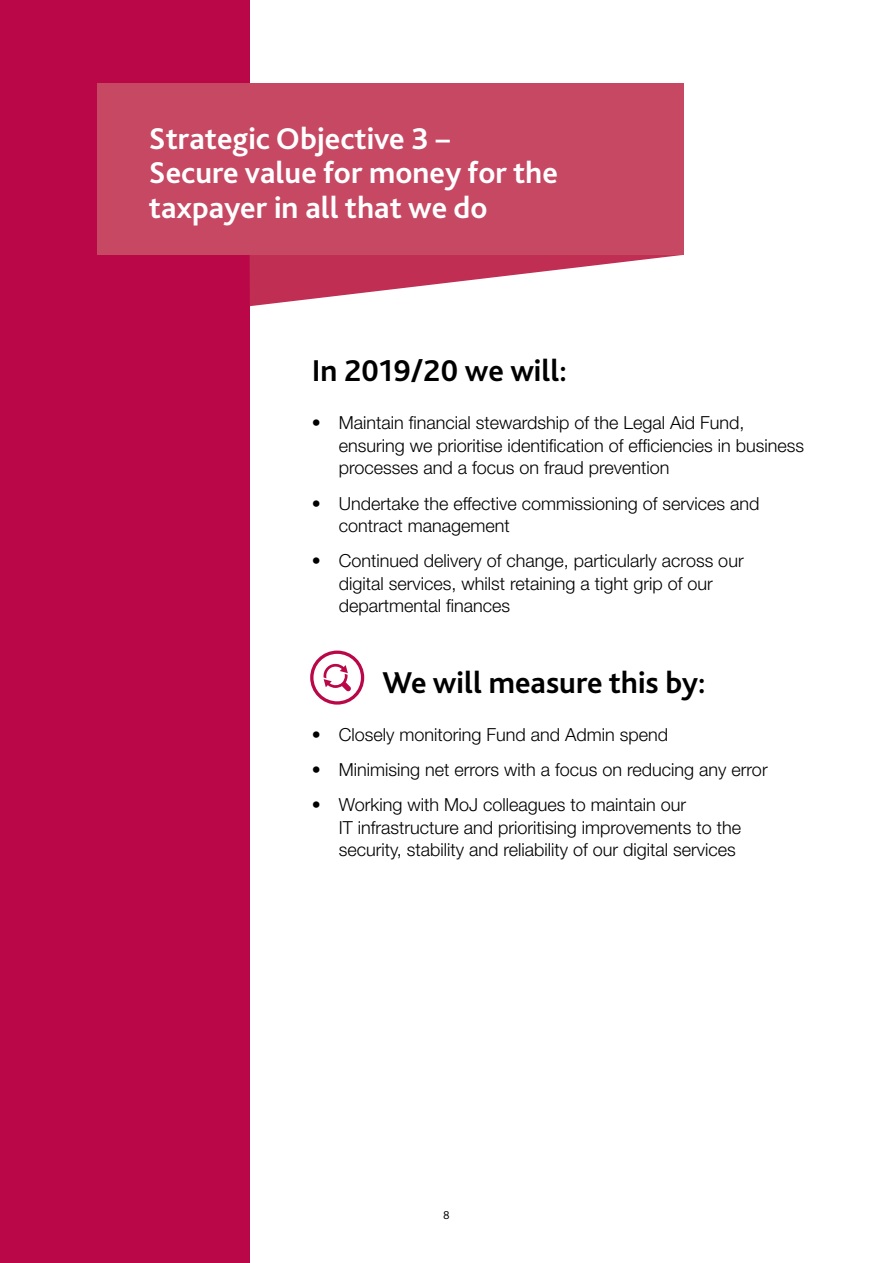
<style>
.page{position:relative;width:893px;height:1263px;background:#fff}
.page>*{position:absolute;margin:0;border:0;box-sizing:border-box;transform-origin:0 0}
.Section_Heading_2{font:700 31.5px/34.5px "Bliss 2";color:#fff}
.Section_Heading_2-2{font:700 31.5px "Bliss 2";color:#000}
.t1{font:300 18px/22.5px "Helvetica Neue LT Pro";color:#000}
.t2{font:300 12px "Bliss 2";color:#000}
</style>
<div class="page">
<div style="left:0;top:0;width:250px;height:1263px;background:#b90748"></div>
<div style="left:310px;top:650px;width:54px;height:55px;border:3px solid #b90748;border-radius:50%"></div>
<svg style="left:323px;top:664px;width:28px;height:27px"></svg>
<svg style="left:250px;top:255px;width:432px;height:51px"></svg>
<div style="left:98px;top:83px;width:586px;height:172px;background:#c64863"></div>
<p class="Section_Heading_2" style="left:149px;top:120px;width:410px">Strategic Objective 3 –<br>Secure value for money for the taxpayer in all that we do</p>
<p class="Section_Heading_2-2" style="left:312px;top:351px;width:256px">In 2019/20 we will:</p>
<p class="t1" style="left:339px;top:411px;width:467px;text-indent:-27px">• Maintain financial stewardship of the Legal Aid Fund, ensuring we prioritise identification of efficiencies in business processes and a focus on fraud prevention</p>
<p class="t1" style="left:339px;top:492px;width:422px;text-indent:-27px">• Undertake the effective commissioning of services and contract management</p>
<p class="t1" style="left:339px;top:549px;width:406px;text-indent:-27px">• Continued delivery of change, particularly across our digital services, whilst retaining a tight grip of our departmental finances</p>
<p class="Section_Heading_2-2" style="left:383px;top:663px;width:324px">We will measure this by:</p>
<p class="t1" style="left:312px;top:723px;width:358px">• Closely monitoring Fund and Admin spend</p>
<p class="t1" style="left:312px;top:758px;width:457px">• Minimising net errors with a focus on reducing any error</p>
<p class="t1" style="left:339px;top:793px;width:404px;text-indent:-27px">• Working with MoJ colleagues to maintain our<br>IT infrastructure and prioritising improvements to the security, stability and reliability of our digital services</p>
<p class="t2" style="left:443px;top:1207px;width:8px">8</p>
</div>
